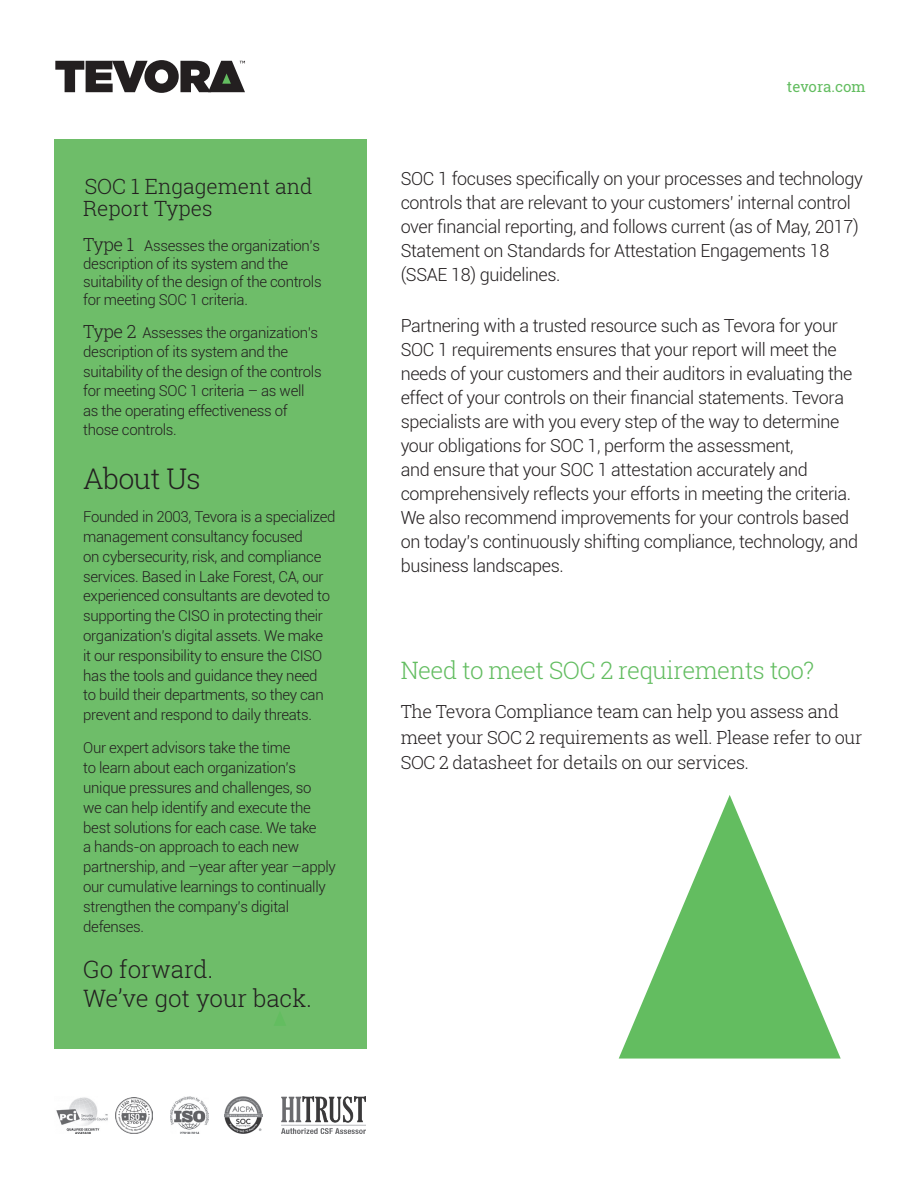
<style>
.page{position:relative;width:918px;height:1188px;background:#fff}
.page>*{position:absolute;margin:0;border:0;box-sizing:border-box;transform-origin:0 0}
.Black_Subhead_1{font:300 28.5px "Roboto Slab";letter-spacing:-.02em;color:#231f20}
.Black_Subhead_1-2{font:300 24px "Roboto Slab";letter-spacing:-.02em;color:#63bd61}
.Green_Intro_Text{font:300 24px/28.5px "Roboto Slab";color:#231f20}
.White_Subhead_3{font:300 21px/22.5px "Roboto Slab";color:#231f20}
.Body_Copy{font:300 18px/24px "Roboto";letter-spacing:-.02em;color:#231f20}
.Black_Subhead_1-3{font:300 18px/25.5px "Roboto Slab";letter-spacing:-.02em;color:#231f20}
.Black_Subhead_1-4{font:300 15px/19.8px "Roboto";letter-spacing:-.02em;color:#231f20}
.White_Subhead_Number{font:300 15px/19.5px "Roboto";letter-spacing:-.02em;color:#231f20}
.t1{font:15px "Roboto Slab";color:#63bd60}
.s1{font-family:"Roboto Slab";font-size:18px}
</style>
<div class="page">
<div style="left:54px;top:139px;width:312px;height:910px;background:#6ebd69"></div>
<svg style="left:55px;top:60px;width:190px;height:33px"></svg>
<img style="left:281px;top:1097px;width:84px;height:37px">
<img style="left:116px;top:1097px;width:36px;height:37px">
<img style="left:56px;top:1097px;width:52px;height:37px">
<img style="left:225px;top:1097px;width:38px;height:37px">
<img style="left:171px;top:1097px;width:38px;height:37px">
<svg style="left:619px;top:795px;width:222px;height:264px"></svg>
<svg style="left:275px;top:1013px;width:10px;height:12px"></svg>
<p class="White_Subhead_3" style="left:83px;top:174px;width:231px">SOC 1 Engagement and<br>Report Types</p>
<p class="White_Subhead_Number" style="left:83px;top:236px;width:240px;line-height:18px"><span class="s1">Type 1</span> Assesses the organization’s description of its system and the suitability of the design of the controls for meeting SOC 1 criteria.</p>
<p class="White_Subhead_Number" style="left:83px;top:322px;width:240px"><span class="s1">Type 2</span> Assesses the organization’s description of its system and the suitability of the design of the controls for meeting SOC 1 criteria – as well as the operating effectiveness of those controls.</p>
<p class="Black_Subhead_1" style="left:83px;top:459px;width:119px">About Us</p>
<p class="Black_Subhead_1-4" style="left:83px;top:506px;width:254px">Founded in 2003, Tevora is a specialized management consultancy focused<br>on cybersecurity, risk, and compliance services. Based in Lake Forest, CA, our experienced consultants are devoted to supporting the CISO in protecting their organization’s digital assets. We make<br>it our responsibility to ensure the CISO has the tools and guidance they need<br>to build their departments, so they can prevent and respond to daily threats.</p>
<p class="Black_Subhead_1-4" style="left:83px;top:738px;width:254px">Our expert advisors take the time<br>to learn about each organization’s unique pressures and challenges, so<br>we can help identify and execute the best solutions for each case. We take<br>a hands-on approach to each new partnership, and –year after year –apply our cumulative learnings to continually strengthen the company’s digital defenses.</p>
<p class="Green_Intro_Text" style="left:83px;top:955px;width:230px">Go forward.<br>We’ve got your back.</p>
<p class="t1" style="left:787px;top:76px;width:80px">tevora.com</p>
<p class="Body_Copy" style="left:401px;top:166px;width:464px">SOC 1 focuses specifically on your processes and technology controls that are relevant to your customers’ internal control over financial reporting, and follows current (as of May, 2017)<br>Statement on Standards for Attestation Engagements 18 (SSAE 18) guidelines.</p>
<p class="Body_Copy" style="left:401px;top:313px;width:459px">Partnering with a trusted resource such as Tevora for your SOC 1 requirements ensures that your report will meet the needs of your customers and their auditors in evaluating the effect of your controls on their financial statements. Tevora specialists are with you every step of the way to determine your obligations for SOC 1, perform the assessment,<br>and ensure that your SOC 1 attestation accurately and comprehensively reflects your efforts in meeting the criteria.<br>We also recommend improvements for your controls based on today’s continuously shifting compliance, technology, and business landscapes.</p>
<p class="Black_Subhead_1-2" style="left:401px;top:654px;width:415px">Need to meet SOC 2 requirements too?</p>
<p class="Black_Subhead_1-3" style="left:401px;top:699px;width:463px">The Tevora Compliance team can help you assess and meet your SOC 2 requirements as well. Please refer to our<br>SOC 2 datasheet for details on our services.</p>
</div>
